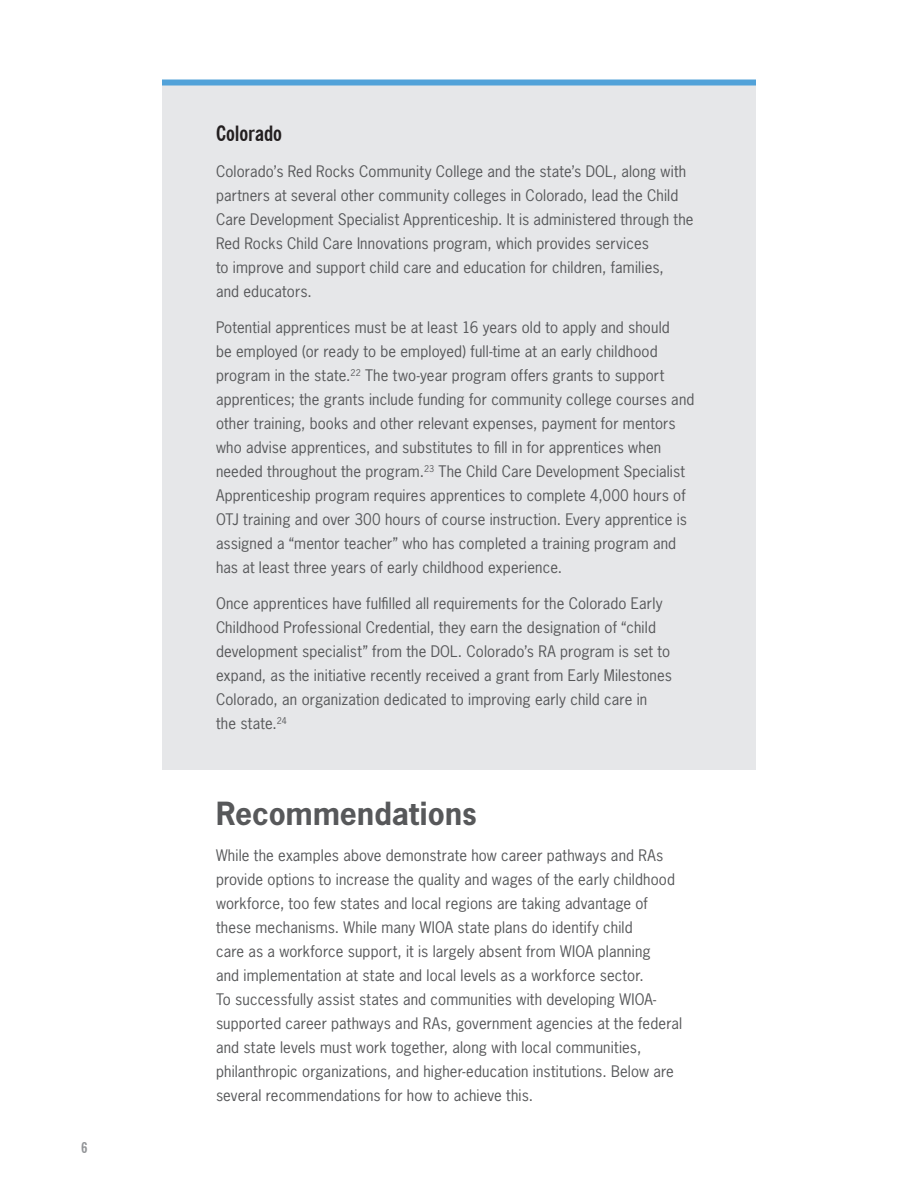
<style>
.page{position:relative;width:918px;height:1188px;background:#fff}
.page>*{position:absolute;margin:0;border:0;box-sizing:border-box;transform-origin:0 0}
.Body_-_H1__Gray{font:700 30px "News Gothic";letter-spacing:.005em;color:#57585a}
.Body_-_H2__Red{font:700 condensed 21px "News Gothic BT";letter-spacing:-.005em;color:#231f20}
.Body_-_Body_Text{font:15px/24px "News Gothic Std";letter-spacing:.01em;color:#57585a}
.t1{font:700 condensed 15px "News Gothic BT";color:#939598}
</style>
<div class="page">
<div style="left:162px;top:81px;width:594px;height:689px;background:#e6e7e9"></div>
<div style="left:165px;top:80px;width:588px;height:6px;background:#52a2d9"></div>
<p class="t1" style="left:81px;top:1139px;width:8px">6</p>
<p class="Body_-_H2__Red" style="left:216px;top:121px;width:68px">Colorado</p>
<p class="Body_-_Body_Text" style="left:216px;top:159px;width:479px">Colorado’s Red Rocks Community College and the state’s DOL, along with partners at several other community colleges in Colorado, lead the Child Care Development Specialist Apprenticeship. It is administered through the Red Rocks Child Care Innovations program, which provides services<br>to improve and support child care and education for children, families,<br>and educators.</p>
<p class="Body_-_Body_Text" style="left:216px;top:315px;width:480px">Potential apprentices must be at least 16 years old to apply and should<br>be employed (or ready to be employed) full-time at an early childhood program in the state.<sup>22</sup> The two-year program offers grants to support apprentices; the grants include funding for community college courses and other training, books and other relevant expenses, payment for mentors who advise apprentices, and substitutes to fill in for apprentices when needed throughout the program.<sup>23</sup> The Child Care Development Specialist Apprenticeship program requires apprentices to complete 4,000 hours of OTJ training and over 300 hours of course instruction. Every apprentice is assigned a “mentor teacher” who has completed a training program and has at least three years of early childhood experience.</p>
<p class="Body_-_Body_Text" style="left:216px;top:591px;width:458px">Once apprentices have fulfilled all requirements for the Colorado Early Childhood Professional Credential, they earn the designation of “child development specialist” from the DOL. Colorado’s RA program is set to expand, as the initiative recently received a grant from Early Milestones Colorado, an organization dedicated to improving early child care in<br>the state.<sup>24</sup></p>
<p class="Body_-_H1__Gray" style="left:216px;top:794px;width:262px">Recommendations</p>
<p class="Body_-_Body_Text" style="left:216px;top:843px;width:468px">While the examples above demonstrate how career pathways and RAs provide options to increase the quality and wages of the early childhood workforce, too few states and local regions are taking advantage of these mechanisms. While many WIOA state plans do identify child<br>care as a workforce support, it is largely absent from WIOA planning<br>and implementation at state and local levels as a workforce sector.<br>To successfully assist states and communities with developing WIOA&shy;supported career pathways and RAs, government agencies at the federal and state levels must work together, along with local communities, philanthropic organizations, and higher-education institutions. Below are several recommendations for how to achieve this.</p>
</div>
